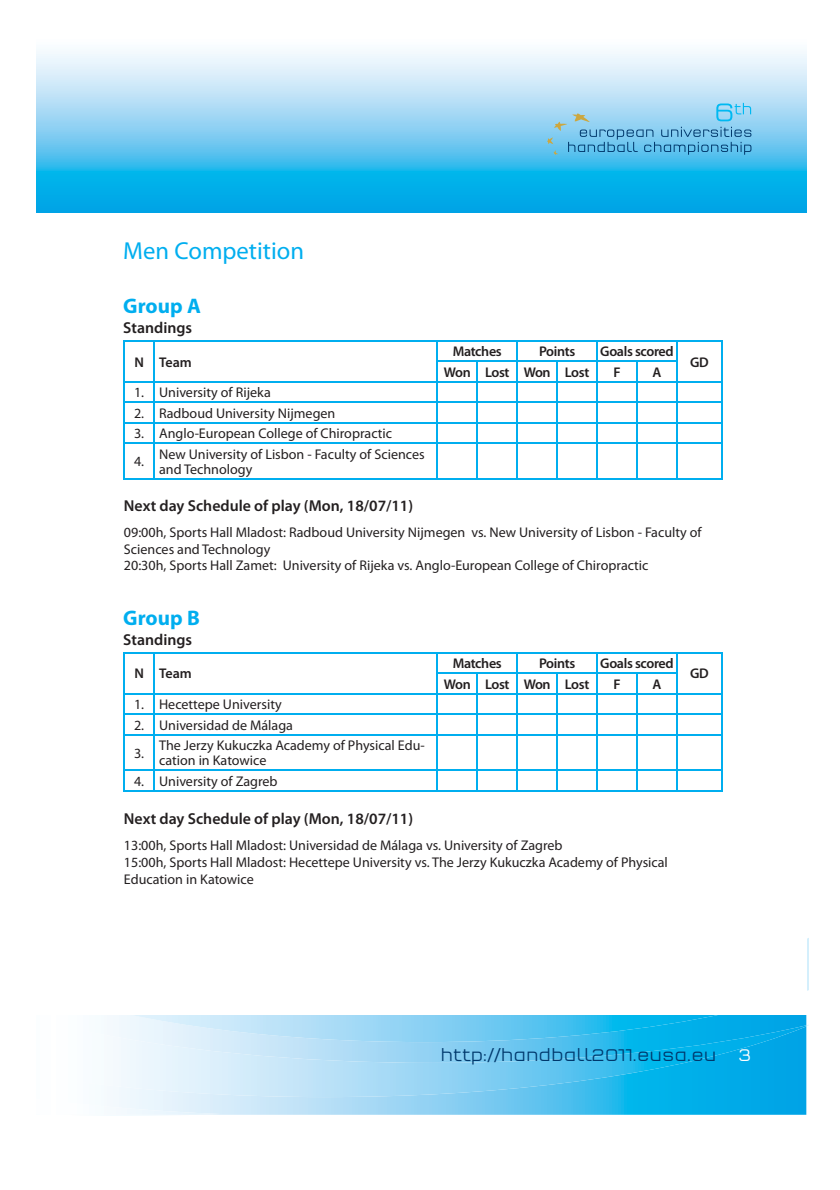
<style>
.page{position:relative;width:840px;height:1190px;background:#fff}
.page>*{position:absolute;margin:0;border:0;box-sizing:border-box;transform-origin:0 0}
.t1{font:24.6px "Myriad Pro";color:#00aeef}
.t2{font:700 21.2px "Myriad Pro";color:#00aeef}
.t3{font:300 17.6px "Q Type Square";color:#00386c}
.t4{font:600 15.8px "Myriad Pro";color:#231f20}
.t5{font:14px/16.8px "Myriad Pro";color:#231f20}
.t6{font:600 14px "Myriad Pro";letter-spacing:-.025em;color:#231f20}
.s1{color:#fff}
</style>
<div class="page">
<svg style="left:36px;top:51px;width:17px;height:162px;background:#76cdf1"></svg>
<svg style="left:221px;top:1097px;width:585px;height:18px;background:#62c7ef"></svg>
<svg style="left:107px;top:1097px;width:114px;height:18px"></svg>
<svg style="left:107px;top:1042px;width:699px;height:55px;background:#7acff2"></svg>
<svg style="left:807px;top:938px;width:1px;height:53px"></svg>
<svg style="left:107px;top:1015px;width:699px;height:27px;background:#71cdf2"></svg>
<svg style="left:53px;top:51px;width:753px;height:162px;background:#75cdf1"></svg>
<hr style="left:123px;top:342px;width:2px;height:39px;background:#00aeef">
<hr style="left:123px;top:340px;width:31px;height:2px;background:#00aeef">
<hr style="left:153px;top:342px;width:2px;height:39px;background:#00aeef">
<hr style="left:154px;top:340px;width:283px;height:2px;background:#00aeef">
<hr style="left:437px;top:340px;width:286px;height:2px;background:#00aeef">
<svg style="left:721px;top:342px;width:2px;height:19px"></svg>
<hr style="left:721px;top:361px;width:2px;height:20px;background:#00aeef">
<hr style="left:437px;top:360px;width:241px;height:2px;background:#00aeef">
<svg style="left:123px;top:383px;width:2px;height:60px"></svg>
<hr style="left:123px;top:444px;width:2px;height:34px;background:#00aeef">
<hr style="left:123px;top:381px;width:31px;height:2px;background:#00aeef">
<hr style="left:123px;top:401px;width:31px;height:2px;background:#00aeef">
<hr style="left:123px;top:422px;width:31px;height:2px;background:#00aeef">
<hr style="left:123px;top:443px;width:31px;height:1px;background:#00aeef">
<hr style="left:123px;top:478px;width:31px;height:2px;background:#00aeef">
<svg style="left:153px;top:383px;width:2px;height:60px"></svg>
<hr style="left:153px;top:444px;width:2px;height:34px;background:#00aeef">
<hr style="left:154px;top:381px;width:569px;height:2px;background:#00aeef">
<svg style="left:437px;top:342px;width:1px;height:101px"></svg>
<svg style="left:476px;top:362px;width:2px;height:81px"></svg>
<svg style="left:516px;top:342px;width:2px;height:101px"></svg>
<svg style="left:556px;top:362px;width:2px;height:81px"></svg>
<svg style="left:596px;top:342px;width:2px;height:101px"></svg>
<svg style="left:636px;top:362px;width:2px;height:81px"></svg>
<svg style="left:676px;top:342px;width:2px;height:101px"></svg>
<svg style="left:721px;top:383px;width:2px;height:60px"></svg>
<hr style="left:437px;top:444px;width:1px;height:34px;background:#00aeef">
<hr style="left:476px;top:444px;width:2px;height:34px;background:#00aeef">
<hr style="left:516px;top:444px;width:2px;height:34px;background:#00aeef">
<hr style="left:556px;top:444px;width:2px;height:34px;background:#00aeef">
<hr style="left:596px;top:444px;width:2px;height:34px;background:#00aeef">
<hr style="left:636px;top:444px;width:2px;height:34px;background:#00aeef">
<hr style="left:676px;top:444px;width:2px;height:34px;background:#00aeef">
<hr style="left:721px;top:444px;width:2px;height:34px;background:#00aeef">
<hr style="left:154px;top:401px;width:569px;height:2px;background:#00aeef">
<hr style="left:154px;top:422px;width:569px;height:2px;background:#00aeef">
<hr style="left:154px;top:443px;width:569px;height:1px;background:#00aeef">
<hr style="left:154px;top:478px;width:569px;height:2px;background:#00aeef">
<hr style="left:123px;top:653px;width:2px;height:40px;background:#00aeef">
<hr style="left:123px;top:652px;width:31px;height:1px;background:#00aeef">
<hr style="left:153px;top:653px;width:2px;height:40px;background:#00aeef">
<hr style="left:154px;top:652px;width:283px;height:1px;background:#00aeef">
<hr style="left:437px;top:652px;width:286px;height:1px;background:#00aeef">
<hr style="left:721px;top:653px;width:2px;height:20px;background:#00aeef">
<hr style="left:721px;top:673px;width:2px;height:20px;background:#00aeef">
<hr style="left:437px;top:672px;width:241px;height:2px;background:#00aeef">
<svg style="left:123px;top:694px;width:2px;height:40px"></svg>
<hr style="left:123px;top:736px;width:2px;height:33px;background:#00aeef">
<svg style="left:123px;top:771px;width:2px;height:19px"></svg>
<hr style="left:123px;top:693px;width:31px;height:1px;background:#00aeef">
<hr style="left:123px;top:713px;width:31px;height:2px;background:#00aeef">
<hr style="left:123px;top:734px;width:31px;height:2px;background:#00aeef">
<hr style="left:123px;top:769px;width:31px;height:2px;background:#00aeef">
<hr style="left:123px;top:790px;width:31px;height:2px;background:#00aeef">
<svg style="left:153px;top:694px;width:2px;height:40px"></svg>
<hr style="left:153px;top:736px;width:2px;height:33px;background:#00aeef">
<svg style="left:153px;top:771px;width:2px;height:19px"></svg>
<hr style="left:154px;top:693px;width:569px;height:1px;background:#00aeef">
<svg style="left:437px;top:653px;width:1px;height:81px"></svg>
<svg style="left:476px;top:674px;width:2px;height:60px"></svg>
<svg style="left:516px;top:653px;width:2px;height:81px"></svg>
<svg style="left:556px;top:674px;width:2px;height:60px"></svg>
<svg style="left:596px;top:653px;width:2px;height:81px"></svg>
<svg style="left:636px;top:674px;width:2px;height:60px"></svg>
<svg style="left:676px;top:653px;width:2px;height:81px"></svg>
<svg style="left:721px;top:694px;width:2px;height:40px"></svg>
<hr style="left:437px;top:736px;width:1px;height:33px;background:#00aeef">
<hr style="left:476px;top:736px;width:2px;height:33px;background:#00aeef">
<hr style="left:516px;top:736px;width:2px;height:33px;background:#00aeef">
<hr style="left:556px;top:736px;width:2px;height:33px;background:#00aeef">
<hr style="left:596px;top:736px;width:2px;height:33px;background:#00aeef">
<hr style="left:636px;top:736px;width:2px;height:33px;background:#00aeef">
<hr style="left:676px;top:736px;width:2px;height:33px;background:#00aeef">
<hr style="left:721px;top:736px;width:2px;height:33px;background:#00aeef">
<svg style="left:437px;top:771px;width:1px;height:19px"></svg>
<svg style="left:476px;top:771px;width:2px;height:19px"></svg>
<svg style="left:516px;top:771px;width:2px;height:19px"></svg>
<svg style="left:556px;top:771px;width:2px;height:19px"></svg>
<svg style="left:596px;top:771px;width:2px;height:19px"></svg>
<svg style="left:636px;top:771px;width:2px;height:19px"></svg>
<svg style="left:676px;top:771px;width:2px;height:19px"></svg>
<svg style="left:721px;top:771px;width:2px;height:19px"></svg>
<hr style="left:154px;top:713px;width:569px;height:2px;background:#00aeef">
<hr style="left:154px;top:734px;width:569px;height:2px;background:#00aeef">
<hr style="left:154px;top:769px;width:569px;height:2px;background:#00aeef">
<hr style="left:154px;top:790px;width:569px;height:2px;background:#00aeef">
<svg style="left:547px;top:103px;width:204px;height:52px;background:#7ec3e6"></svg>
<h1 class="t1" style="left:123px;top:241px;width:182px">Men Competition</h1>
<h2 class="t2" style="left:123px;top:297px;width:79px">Group A</h2>
<p class="t4" style="left:123px;top:321px;width:70px">Standings</p>
<p class="t6" style="left:134px;top:356px;width:59px">N Team</p>
<p class="t5" style="left:134px;top:385px;width:138px">1. University of Rijeka</p>
<p class="t5" style="left:134px;top:406px;width:203px">2. Radboud University Nijmegen</p>
<p class="t5" style="left:134px;top:421px;width:260px;line-height:28px">3. Anglo-European College of Chiropractic<br>4.</p>
<p class="t5" style="left:159px;top:448px;width:267px;line-height:15px">New University of Lisbon - Faculty of Sciences and Technology</p>
<p class="t4" style="left:124px;top:499px;width:291px">Next day Schedule of play (Mon, 18/07/11)</p>
<p class="t6" style="left:453px;top:346px;width:50px">Matches</p>
<p class="t6" style="left:539px;top:346px;width:38px">Points</p>
<p class="t6" style="left:600px;top:346px;width:75px">Goals scored</p>
<p class="t6" style="left:444px;top:366px;width:147px">Won Lost Won Lost</p>
<p class="t6" style="left:613px;top:366px;width:9px">F</p>
<p class="t6" style="left:652px;top:366px;width:10px">A</p>
<p class="t6" style="left:690px;top:356px;width:20px">GD</p>
<p class="t5" style="left:124px;top:524px;width:579px">09:00h, Sports Hall Mladost: Radboud University Nijmegen vs. New University of Lisbon - Faculty of<br>Sciences and Technology<br>20:30h, Sports Hall Zamet: University of Rijeka vs. Anglo-European College of Chiropractic</p>
<h2 class="t2" style="left:123px;top:609px;width:78px">Group B</h2>
<p class="t4" style="left:123px;top:633px;width:70px">Standings</p>
<p class="t6" style="left:134px;top:668px;width:59px">N Team</p>
<p class="t5" style="left:134px;top:697px;width:149px">1. Hecettepe University</p>
<p class="t5" style="left:134px;top:712px;width:160px;line-height:28px">2. Universidad de Málaga<br>3.</p>
<p class="t5" style="left:159px;top:739px;width:267px;line-height:15px">The Jerzy Kukuczka Academy of Physical Edu&shy;cation in Katowice</p>
<p class="t5" style="left:134px;top:773px;width:145px">4. University of Zagreb</p>
<p class="t4" style="left:124px;top:813px;width:291px">Next day Schedule of play (Mon, 18/07/11)</p>
<p class="t6" style="left:453px;top:658px;width:50px">Matches</p>
<p class="t6" style="left:539px;top:658px;width:38px">Points</p>
<p class="t6" style="left:600px;top:658px;width:75px">Goals scored</p>
<p class="t6" style="left:444px;top:678px;width:147px">Won Lost Won Lost</p>
<p class="t6" style="left:613px;top:678px;width:9px">F</p>
<p class="t6" style="left:652px;top:678px;width:10px">A</p>
<p class="t5" style="left:124px;top:838px;width:546px">13:00h, Sports Hall Mladost: Universidad de Málaga vs. University of Zagreb<br>15:00h, Sports Hall Mladost: Hecettepe University vs. The Jerzy Kukuczka Academy of Physical<br>Education in Katowice</p>
<p class="t6" style="left:690px;top:668px;width:20px">GD</p>
<p class="t3" style="left:440px;top:1048px;width:312px">http://handball2011.eusa.eu <span class="s1">3</span></p>
</div>
